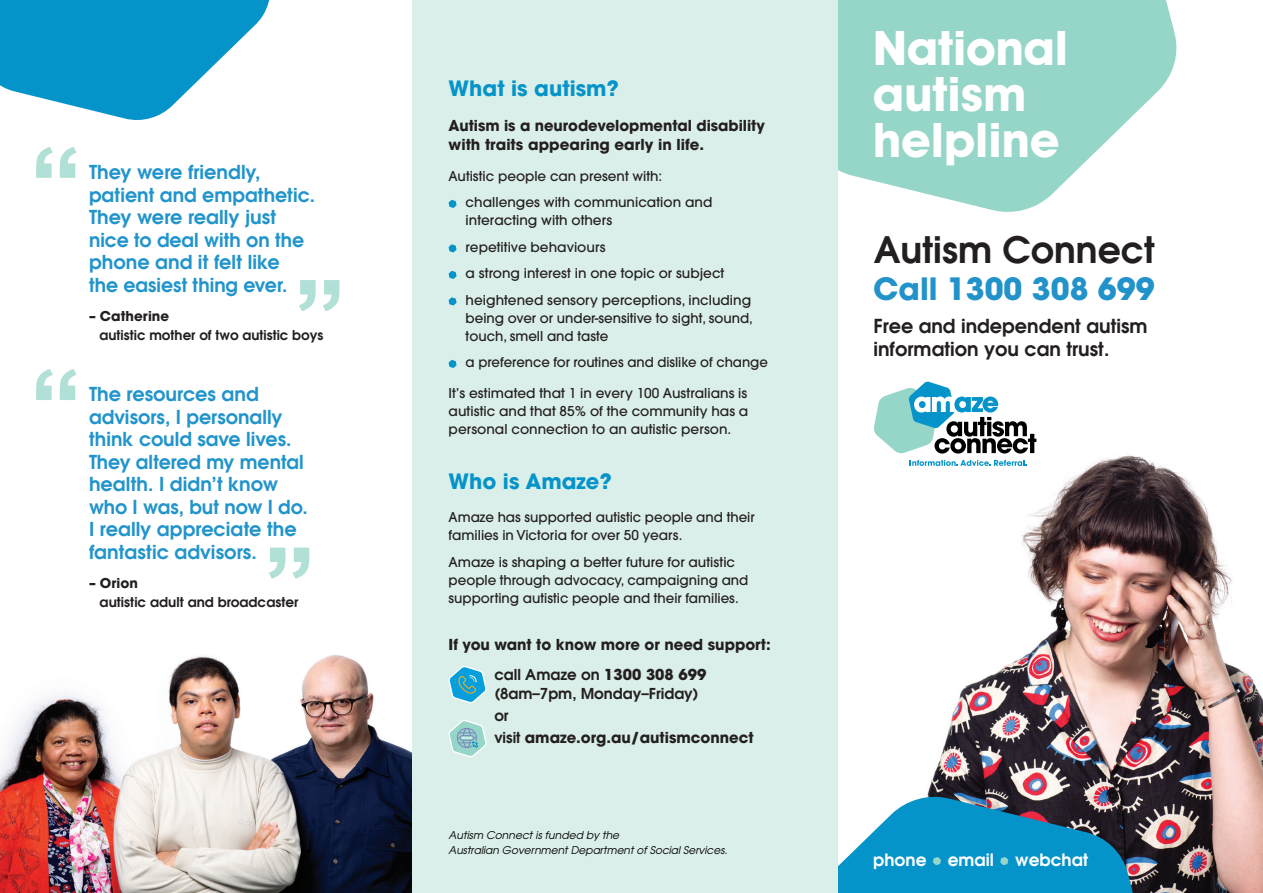
<style>
.page{position:relative;width:1263px;height:893px;background:#fff}
.page>*{position:absolute;margin:0;border:0;box-sizing:border-box;transform-origin:0 0}
.t1{font:700 47.85px "Avant Garde IT Cby BT";color:#fff}
.t2{font:600 36.3px "Avant Garde";color:#231f20}
.t3{font:700 30.6px "Avant Garde";color:#2293ca}
.t4{font:700 21px "Avant Garde";color:#0594c9}
.Intro{font:600 19.2px/22.5px "Avant Garde";color:#2194cb}
.t5{font:600 19.2px/23.7px "Avant Garde";color:#231f20}
.t6{font:600 16.95px "Avant Garde";color:#fff}
.t7{font:700 15px/19.5px "Avant Garde";color:#231f20}
.t8{font:600 15px/19.5px "Avant Garde";color:#231f20}
.t9{font:500 13.5px/18px "Avant Garde";color:#231f20}
.t10{font:600 13.5px "Avant Garde";color:#231f20}
.t11{font:700 13.5px "Avant Garde";color:#231f20}
.t12{font:italic 10.8px/15px "Avant Garde";color:#000}
.s1{font-weight:700}
.s2{font-weight:600}
</style>
<div class="page">
<img style="left:909px;top:439px;width:354px;height:454px">
<img style="left:0;top:655px;width:412px;height:238px">
<svg style="left:838px;top:0;width:339px;height:212px;fill:#96d6c9"></svg>
<svg style="left:0;top:0;width:270px;height:120px"></svg>
<div style="left:412px;top:0;width:426px;height:893px;background:#dbefea"></div>
<svg style="left:449px;top:200px;width:7px;height:8px"></svg>
<svg style="left:449px;top:244px;width:7px;height:8px"></svg>
<svg style="left:449px;top:271px;width:7px;height:8px"></svg>
<svg style="left:449px;top:297px;width:7px;height:8px"></svg>
<svg style="left:449px;top:360px;width:7px;height:8px"></svg>
<svg style="left:36px;top:147px;width:41px;height:31px"></svg>
<svg style="left:36px;top:369px;width:41px;height:31px"></svg>
<svg style="left:299px;top:280px;width:40px;height:31px"></svg>
<svg style="left:269px;top:548px;width:40px;height:31px"></svg>
<svg style="left:448px;top:666px;width:39px;height:37px"></svg>
<svg style="left:448px;top:720px;width:39px;height:38px"></svg>
<svg style="left:838px;top:793px;width:329px;height:100px"></svg>
<svg style="left:910px;top:460px;width:117px;height:6px"></svg>
<svg style="left:874px;top:381px;width:162px;height:73px"></svg>
<p class="Intro" style="left:89px;top:160px;width:227px">They were friendly, patient and empathetic.<br>They were really just nice to deal with on the phone and it felt like<br>the easiest thing ever.</p>
<p class="t11" style="left:89px;top:307px;width:82px">– Catherine</p>
<p class="t10" style="left:100px;top:326px;width:225px">autistic mother of two autistic boys</p>
<p class="Intro" style="left:89px;top:382px;width:220px">The resources and advisors, I personally think could save lives.<br>They altered my mental health. I didn’t know who I was, but now I do.<br>I really appreciate the fantastic advisors.</p>
<p class="t11" style="left:89px;top:574px;width:51px">– Orion</p>
<p class="t10" style="left:100px;top:593px;width:200px">autistic adult and broadcaster</p>
<p class="t4" style="left:449px;top:75px;width:172px">What is autism?</p>
<p class="t7" style="left:449px;top:115px;width:318px">Autism is a neurodevelopmental disability with traits appearing early in life.</p>
<p class="t9" style="left:449px;top:167px;width:215px">Autistic people can present with:</p>
<p class="t9" style="left:466px;top:194px;width:248px">challenges with communication and interacting with others</p>
<p class="t9" style="left:466px;top:238px;width:141px">repetitive behaviours</p>
<p class="t9" style="left:466px;top:265px;width:260px">a strong interest in one topic or subject</p>
<p class="t9" style="left:466px;top:291px;width:289px">heightened sensory perceptions, including being over or under-sensitive to sight, sound, touch, smell and taste</p>
<p class="t9" style="left:466px;top:354px;width:304px">a preference for routines and dislike of change</p>
<p class="t9" style="left:449px;top:384px;width:301px;text-align:justify">It’s estimated that 1 in every 100 Australians is autistic and that 85% of the community has a personal connection to an autistic person.</p>
<p class="t4" style="left:449px;top:468px;width:165px">Who is Amaze?</p>
<p class="t9" style="left:449px;top:508px;width:308px">Amaze has supported autistic people and their families in Victoria for over 50 years.</p>
<p class="t9" style="left:449px;top:553px;width:301px">Amaze is shaping a better future for autistic people through advocacy, campaigning and supporting autistic people and their families.</p>
<p class="t7" style="left:449px;top:634px;width:324px">If you want to know more or need support:</p>
<p class="t8" style="left:494px;top:664px;width:213px">call Amaze on <span class="s1">1300 308 699 </span>(8am–7pm, Monday–Friday)</p>
<p class="t8" style="left:494px;top:705px;width:16px">or</p>
<p class="t7" style="left:494px;top:727px;width:261px"><span class="s2">visit</span> amaze.org.au/autismconnect</p>
<p class="t12" style="left:449px;top:827px;width:280px">Autism Connect is funded by the<br>Australian Government Department of Social Services.</p>
<p class="t1" style="left:873px;top:19px;width:196px">National</p>
<p class="t1" style="left:873px;top:65px;width:154px">autism</p>
<p class="t1" style="left:873px;top:111px;width:187px">helpline</p>
<p class="t2" style="left:874px;top:226px;width:283px">Autism Connect</p>
<p class="t3" style="left:873px;top:269px;width:283px">Call 1300 308 699</p>
<p class="t5" style="left:873px;top:313px;width:276px">Free and independent autism information you can trust.</p>
<p class="t6" style="left:873px;top:848px;width:55px">phone</p>
<p class="t6" style="left:948px;top:848px;width:48px">email</p>
<p class="t6" style="left:1015px;top:848px;width:74px">webchat</p>
</div>
